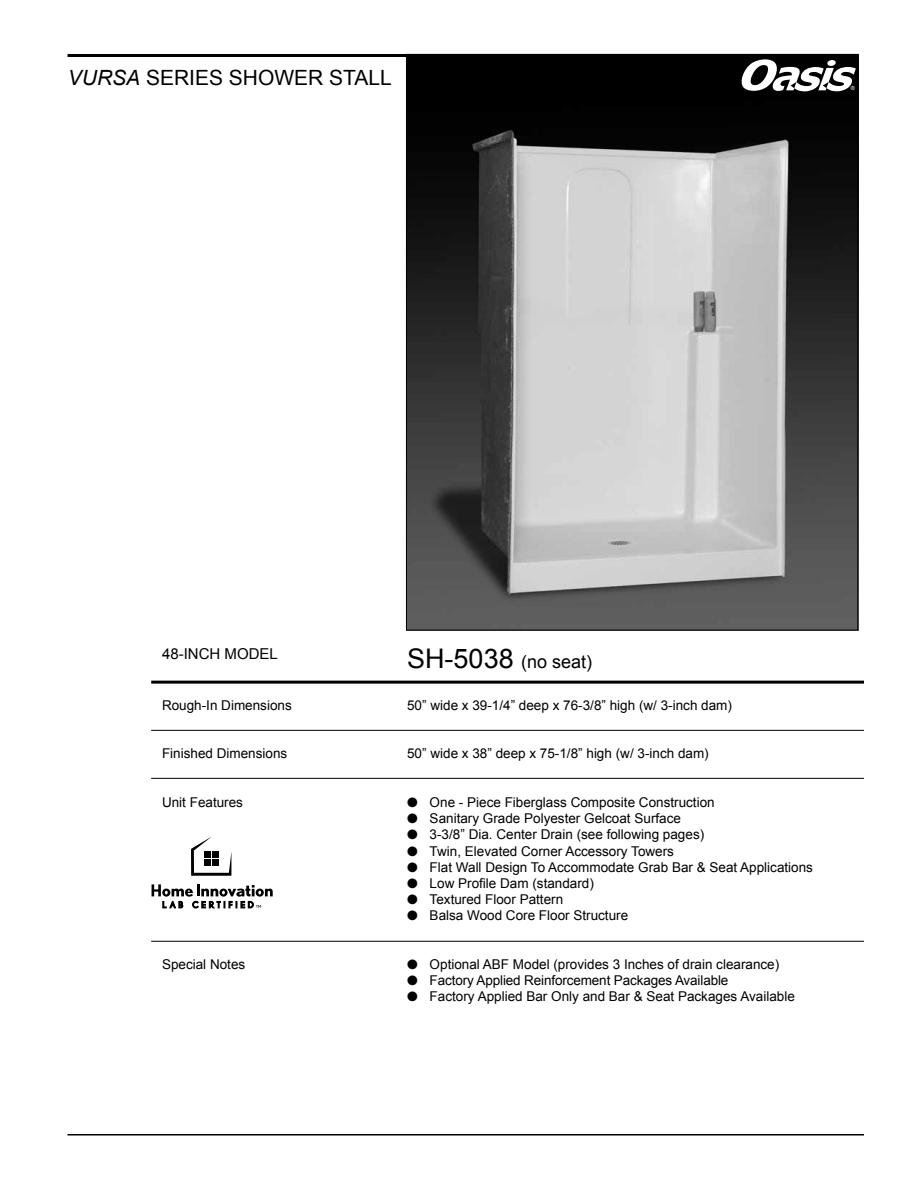
<style>
.page{position:relative;width:918px;height:1188px;background:#fff}
.page>*{position:absolute;margin:0;border:0;box-sizing:border-box;transform-origin:0 0}
.t1{font:21px "Arial";color:#000}
.t2{font:18px "Arial";color:#000}
.t3{font:15px "Arial";color:#000}
.t4{font:13.5px "Arial";color:#000}
.t5{font:5.55px "Arial";color:#fff}
.s1{font-style:italic}
.s2{font-size:27px}
</style>
<div class="page">
<hr style="left:151px;top:681px;width:713px;height:3px;background:#000">
<hr style="left:151px;top:730px;width:713px;height:1px;background:#000">
<hr style="left:151px;top:778px;width:713px;height:1px;background:#000">
<hr style="left:151px;top:941px;width:713px;height:1px;background:#000">
<img style="left:408px;top:56px;width:448px;height:572px">
<svg style="left:191px;top:836px;width:40px;height:40px"></svg>
<div style="left:205px;top:851px;width:6px;height:7px;background:#000"></div>
<div style="left:212px;top:851px;width:7px;height:7px;background:#000"></div>
<div style="left:205px;top:859px;width:6px;height:7px;background:#000"></div>
<div style="left:212px;top:859px;width:7px;height:7px;background:#000"></div>
<svg style="left:152px;top:884px;width:121px;height:24px"></svg>
<hr style="left:68px;top:1134px;width:796px;height:2px;background:#000">
<hr style="left:68px;top:54px;width:340px;height:3px;background:#000">
<svg style="left:742px;top:59px;width:114px;height:32px"></svg>
<h1 class="t1" style="left:68px;top:64px;width:326px"><span class="s1">VURSA</span> SERIES SHOWER STALL</h1>
<p class="t5" style="left:851px;top:85px;width:6px">®</p>
<p class="t3" style="left:162px;top:644px;width:117px">48-INCH MODEL</p>
<h2 class="t2" style="left:407px;top:650px;width:187px"><span class="s2">SH-5038</span> (no seat)</h2>
<p class="t4" style="left:162px;top:696px;width:131px">Rough-In Dimensions</p>
<p class="t4" style="left:162px;top:745px;width:127px">Finished Dimensions</p>
<p class="t4" style="left:162px;top:793px;width:83px">Unit Features</p>
<p class="t4" style="left:162px;top:955px;width:85px">Special Notes</p>
<p class="t4" style="left:407px;top:696px;width:326px">50” wide x 39-1/4” deep x 76-3/8” high (w/ 3-inch dam)</p>
<p class="t4" style="left:407px;top:745px;width:303px">50” wide x 38” deep x 75-1/8” high (w/ 3-inch dam)</p>
<p class="t4" style="left:407px;top:793px;width:309px">● One - Piece Fiberglass Composite Construction</p>
<p class="t4" style="left:407px;top:810px;width:275px">● Sanitary Grade Polyester Gelcoat Surface</p>
<p class="t4" style="left:407px;top:826px;width:299px">● 3-3/8” Dia. Center Drain (see following pages)</p>
<p class="t4" style="left:407px;top:842px;width:268px">● Twin, Elevated Corner Accessory Towers</p>
<p class="t4" style="left:407px;top:858px;width:407px">● Flat Wall Design To Accommodate Grab Bar &amp; Seat Applications</p>
<p class="t4" style="left:407px;top:874px;width:188px">● Low Profile Dam (standard)</p>
<p class="t4" style="left:407px;top:891px;width:158px">● Textured Floor Pattern</p>
<p class="t4" style="left:407px;top:907px;width:223px">● Balsa Wood Core Floor Structure</p>
<p class="t4" style="left:407px;top:955px;width:374px">● Optional ABF Model (provides 3 Inches of drain clearance)</p>
<p class="t4" style="left:407px;top:972px;width:323px">● Factory Applied Reinforcement Packages Available</p>
<p class="t4" style="left:407px;top:988px;width:389px">● Factory Applied Bar Only and Bar &amp; Seat Packages Available</p>
</div>
